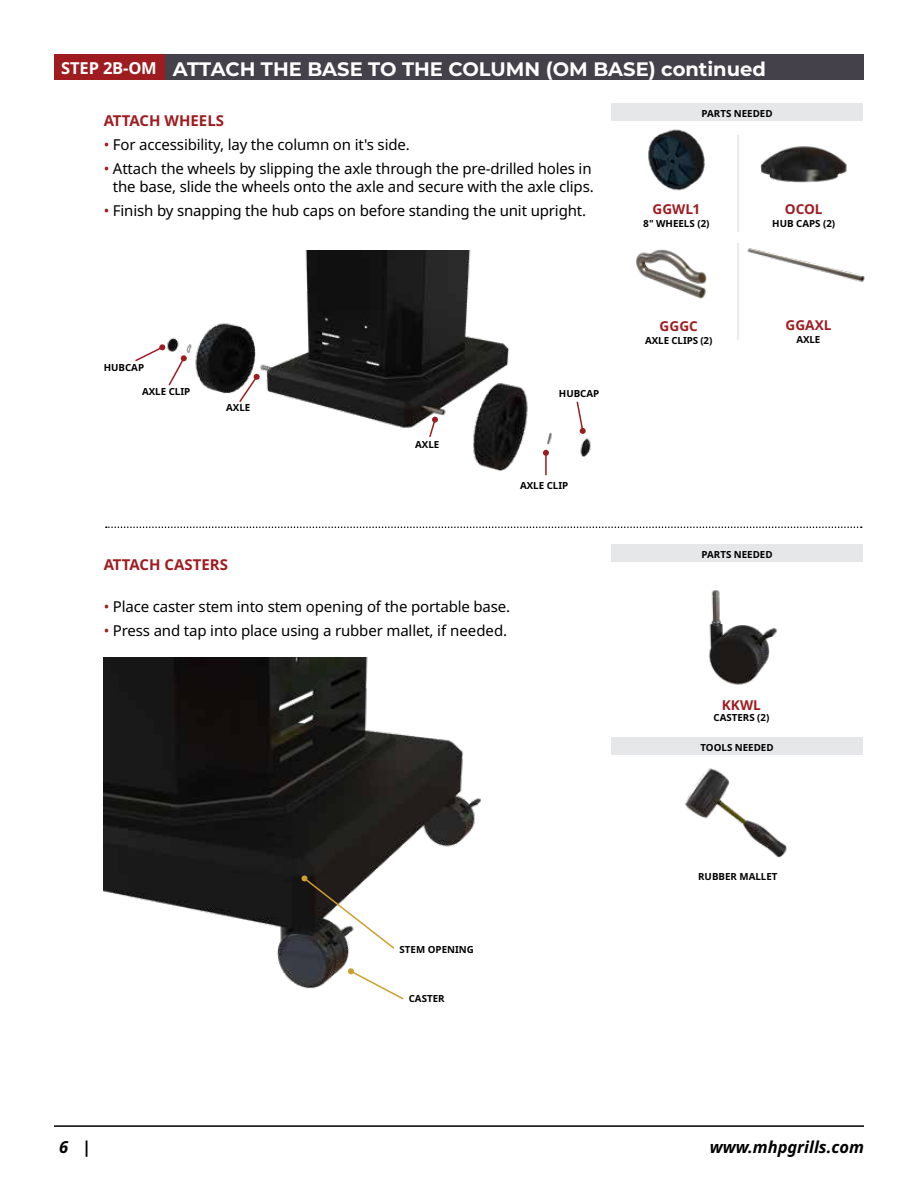
<style>
.page{position:relative;width:918px;height:1188px;background:#fff}
.page>*{position:absolute;margin:0;border:0;box-sizing:border-box;transform-origin:0 0}
.t1{font:700 19.5px "Montserrat";color:#fff}
.t2{font:italic 700 16.5px "Noto Sans";color:#000}
.t3{font:15px/18px "Noto Sans";letter-spacing:-.01em;color:#000;text-align:right}
.t4{font:700 15px "Noto Sans";color:#9e1c20}
.t5{font:700 13.65px "Noto Sans";color:#9e1c20}
.t6{font:700 9.75px "Noto Sans";color:#000}
.s1{font-family:"Noto Sans";font-size:16.5px}
.s2{color:#9e1c20}
</style>
<div class="page">
<hr style="left:54px;top:1125px;width:810px;height:2px;background:#000">
<img style="left:104px;top:657px;width:541px;height:332px">
<svg style="left:106px;top:526px;width:756px;height:2px"></svg>
<div style="left:611px;top:104px;width:252px;height:17px;background:#e6e7e8"></div>
<div style="left:611px;top:544px;width:252px;height:17px;background:#e6e7e8"></div>
<hr style="left:738px;top:135px;width:1px;height:97px;background:#d6d7d8">
<hr style="left:738px;top:243px;width:1px;height:97px;background:#d6d7d8">
<img style="left:747px;top:248px;width:118px;height:34px">
<img style="left:636px;top:249px;width:71px;height:50px">
<img style="left:760px;top:146px;width:87px;height:37px">
<img style="left:648px;top:129px;width:57px;height:62px">
<div style="left:611px;top:738px;width:252px;height:17px;background:#e6e7e8"></div>
<div style="left:54px;top:54px;width:810px;height:26px;background:#45414a"></div>
<div style="left:54px;top:54px;width:110px;height:26px;background:#9e1c20"></div>
<img style="left:167px;top:251px;width:424px;height:225px">
<svg style="left:135px;top:344px;width:52px;height:43px"></svg>
<svg style="left:238px;top:374px;width:22px;height:30px"></svg>
<svg style="left:428px;top:417px;width:10px;height:22px"></svg>
<svg style="left:576px;top:400px;width:10px;height:34px"></svg>
<hr style="left:545px;top:453px;width:2px;height:22px;background:#9e1c20">
<svg style="left:543px;top:450px;width:6px;height:6px"></svg>
<svg style="left:348px;top:968px;width:57px;height:32px"></svg>
<svg style="left:301px;top:875px;width:95px;height:75px"></svg>
<img style="left:685px;top:768px;width:102px;height:90px">
<img style="left:709px;top:590px;width:68px;height:95px">
<h1 class="t1" style="left:61px;top:55px;width:706px"><span class="s1">STEP 2B-OM</span> ATTACH THE BASE TO THE COLUMN (OM BASE) continued</h1>
<p class="t4" style="left:104px;top:112px;width:122px">ATTACH WHEELS</p>
<p class="t3" style="left:104px;top:136px;width:308px"><span class="s2">•</span> For accessibility, lay the column on it's side.</p>
<p class="t3" style="left:104px;top:160px;width:492px"><span class="s2">•</span> Attach the wheels by slipping the axle through the pre-drilled holes in the base, slide the wheels onto the axle and secure with the axle clips.</p>
<p class="t3" style="left:104px;top:202px;width:484px"><span class="s2">•</span> Finish by snapping the hub caps on before standing the unit upright.</p>
<p class="t6" style="left:104px;top:362px;width:42px">HUBCAP</p>
<p class="t6" style="left:142px;top:386px;width:50px">AXLE CLIP</p>
<p class="t6" style="left:559px;top:388px;width:42px">HUBCAP</p>
<p class="t6" style="left:226px;top:402px;width:26px">AXLE</p>
<p class="t6" style="left:415px;top:439px;width:26px">AXLE</p>
<p class="t6" style="left:520px;top:480px;width:50px">AXLE CLIP</p>
<p class="t4" style="left:104px;top:556px;width:126px">ATTACH CASTERS</p>
<p class="t3" style="left:104px;top:598px;width:408px"><span class="s2">•</span> Place caster stem into stem opening of the portable base.</p>
<p class="t3" style="left:104px;top:622px;width:405px"><span class="s2">•</span> Press and tap into place using a rubber mallet, if needed.</p>
<p class="t6" style="left:702px;top:108px;width:73px">PARTS NEEDED</p>
<p class="t5" style="left:653px;top:201px;width:49px">GGWL1</p>
<p class="t6" style="left:643px;top:218px;width:68px">8" WHEELS (2)</p>
<p class="t5" style="left:660px;top:318px;width:40px">GGGC</p>
<p class="t6" style="left:645px;top:335px;width:69px">AXLE CLIPS (2)</p>
<p class="t5" style="left:785px;top:201px;width:39px">OCOL</p>
<p class="t6" style="left:772px;top:218px;width:64px">HUB CAPS (2)</p>
<p class="t5" style="left:786px;top:317px;width:47px">GGAXL</p>
<p class="t6" style="left:797px;top:334px;width:25px">AXLE</p>
<p class="t6" style="left:702px;top:549px;width:73px">PARTS NEEDED</p>
<p class="t5" style="left:722px;top:697px;width:40px">KKWL</p>
<p class="t6" style="left:714px;top:712px;width:57px">CASTERS (2)</p>
<p class="t6" style="left:701px;top:742px;width:75px">TOOLS NEEDED</p>
<p class="t6" style="left:400px;top:944px;width:76px">STEM OPENING</p>
<p class="t6" style="left:409px;top:993px;width:37px">CASTER</p>
<p class="t6" style="left:698px;top:871px;width:81px">RUBBER MALLET</p>
<p class="t2" style="left:59px;top:1135px;width:33px">6 |</p>
<p class="t2" style="left:710px;top:1135px;width:156px">www.mhpgrills.com</p>
</div>
